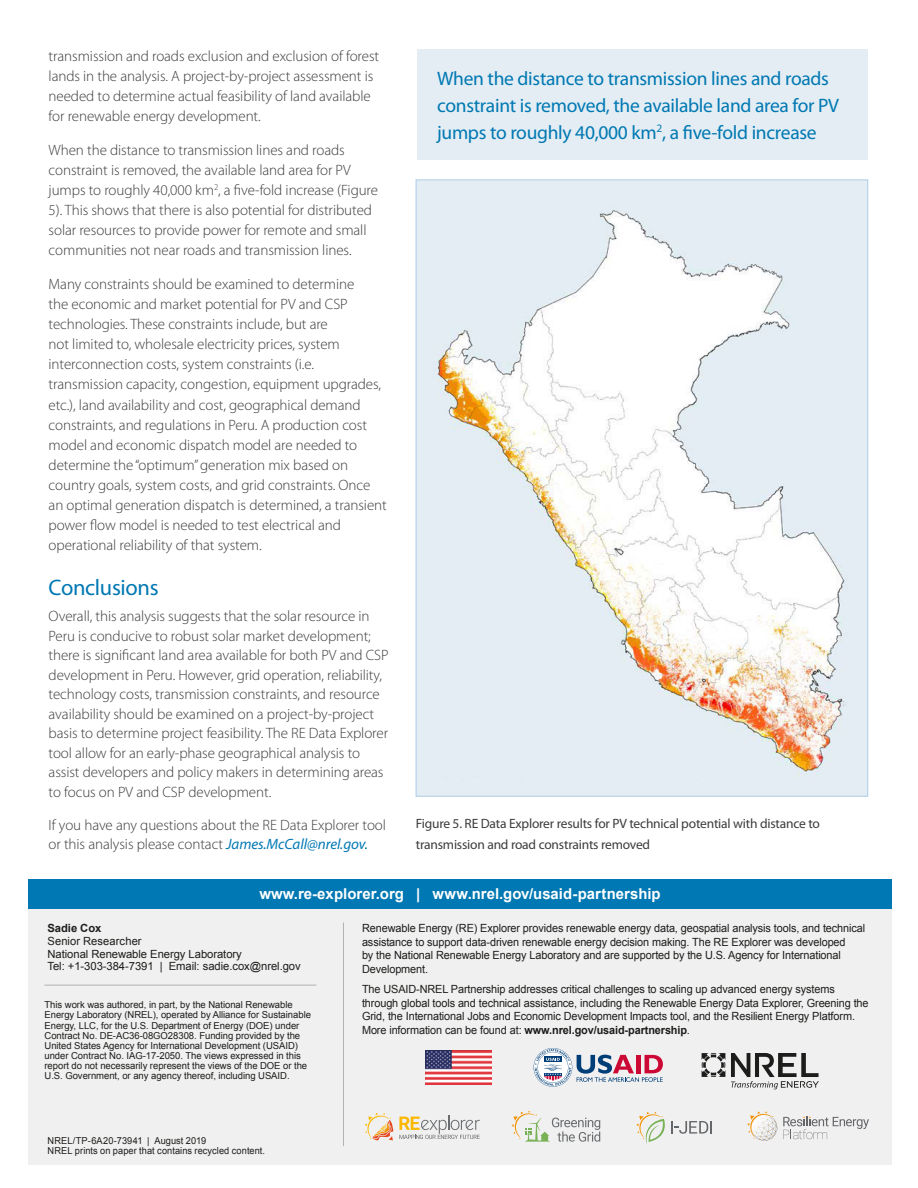
<style>
.page{position:relative;width:918px;height:1188px;background:#fff}
.page>*{position:absolute;margin:0;border:0;box-sizing:border-box;transform-origin:0 0}
.heading_2_-_blue{font:22.5px "Myriad Pro";letter-spacing:-.015em;color:#0078b3}
.heading_2_-_blue-2{font:19.5px/27px "Myriad Pro";letter-spacing:-.015em;color:#0078b3}
.body_text_-_black{font:300 15px/20.1px "Myriad Pro";letter-spacing:-.005em;color:#3c3c3b}
.t1{font:700 15px "Arial";color:#fff}
.t2{font:13.5px/21px "Myriad Pro";letter-spacing:-.015em;color:#3c3c3b}
.t3{font:11.25px/13.5px "Arial";letter-spacing:-.01em;color:#1d1d1b}
.t4{font:700 11.25px "Arial";letter-spacing:-.005em;color:#1d1d1b}
.t5{font:9.6px/10.1px "Arial";letter-spacing:-.005em;color:#1d1d1b}
.t6{font:9.6px "Arial";letter-spacing:-.005em;color:#1d1d1b;scale:.96 1}
.s1{font-weight:400;font-style:italic;color:#0078b3}
.s2{font-weight:700}
</style>
<div class="page">
<div style="left:28px;top:906px;width:864px;height:258px;background:#f1f0f0"></div>
<div style="left:28px;top:879px;width:864px;height:29px;background:#0078b3"></div>
<hr style="left:44px;top:985px;width:272px;height:1px;background:#b3b2b2">
<hr style="left:343px;top:923px;width:1px;height:223px;background:#b3b2b2">
<svg style="left:534px;top:1048px;width:129px;height:39px"></svg>
<svg style="left:702px;top:1053px;width:23px;height:24px"></svg>
<svg style="left:731px;top:1053px;width:88px;height:36px"></svg>
<svg style="left:399px;top:1116px;width:81px;height:23px"></svg>
<svg style="left:365px;top:1113px;width:28px;height:28px"></svg>
<svg style="left:747px;top:1111px;width:122px;height:30px"></svg>
<svg style="left:512px;top:1111px;width:88px;height:31px"></svg>
<svg style="left:636px;top:1112px;width:76px;height:32px"></svg>
<div style="left:416px;top:180px;width:452px;height:616px;background:#e3edf3"></div>
<img style="left:437px;top:210px;width:409px;height:567px">
<div style="left:417px;top:50px;width:450px;height:110px;background:#e3edf3"></div>
<img style="left:425px;top:1050px;width:66px;height:35px">
<p class="body_text_-_black" style="left:49px;top:46px;width:332px">transmission and roads exclusion and exclusion of forest lands in the analysis. A project-by-project assessment is needed to determine actual feasibility of land available for renewable energy development.</p>
<p class="body_text_-_black" style="left:49px;top:140px;width:331px">When the distance to transmission lines and roads constraint is removed, the available land area for PV jumps to roughly 40,000 km<sup>2</sup>, a five-fold increase (Figure 5). This shows that there is also potential for distributed solar resources to provide power for remote and small communities not near roads and transmission lines.</p>
<p class="body_text_-_black" style="left:49px;top:274px;width:340px">Many constraints should be examined to determine<br>the economic and market potential for PV and CSP technologies. These constraints include, but are<br>not limited to, wholesale electricity prices, system interconnection costs, system constraints (i.e. transmission capacity, congestion, equipment upgrades, etc.), land availability and cost, geographical demand constraints, and regulations in Peru. A production cost model and economic dispatch model are needed to determine the “optimum” generation mix based on country goals, system costs, and grid constraints. Once an optimal generation dispatch is determined, a transient power flow model is needed to test electrical and operational reliability of that system.</p>
<p class="heading_2_-_blue" style="left:49px;top:574px;width:111px">Conclusions</p>
<p class="body_text_-_black" style="left:49px;top:606px;width:341px;line-height:19.5px">Overall, this analysis suggests that the solar resource in Peru is conducive to robust solar market development; there is significant land area available for both PV and CSP development in Peru. However, grid operation, reliability, technology costs, transmission constraints, and resource availability should be examined on a project-by-project basis to determine project feasibility. The RE Data Explorer tool allow for an early-phase geographical analysis to assist developers and policy makers in determining areas to focus on PV and CSP development.</p>
<p class="body_text_-_black" style="left:49px;top:815px;width:339px;line-height:19.5px">If you have any questions about the RE Data Explorer tool or this analysis please contact <span class="s1">James.McCall@nrel.gov.</span></p>
<p class="t2" style="left:416px;top:813px;width:406px">Figure 5. RE Data Explorer results for PV technical potential with distance to transmission and road constraints removed</p>
<p class="heading_2_-_blue-2" style="left:437px;top:64px;width:403px">When the distance to transmission lines and roads constraint is removed, the available land area for PV jumps to roughly 40,000 km<sup>2</sup>, a five-fold increase</p>
<p class="t1" style="left:260px;top:884px;width:403px">www.re-explorer.org | www.nrel.gov/usaid-partnership</p>
<p class="t4" style="left:48px;top:921px;width:55px">Sadie Cox</p>
<p class="t3" style="left:48px;top:935px;width:255px;line-height:12.8px">Senior Researcher<br>National Renewable Energy Laboratory<br>Tel: +1-303-384-7391 | Email: sadie.cox@nrel.gov</p>
<p class="t5" style="left:45px;top:1000px;width:268px">This work was authored, in part, by the National Renewable Energy Laboratory (NREL), operated by Alliance for Sustainable Energy, LLC, for the U.S. Department of Energy (DOE) under Contract No. DE-AC36-08GO28308. Funding provided by the United States Agency for International Development (USAID) under Contract No. IAG-17-2050. The views expressed in this report do not necessarily represent the views of the DOE or the U.S. Government, or any agency thereof, including USAID.</p>
<p class="t6" style="left:48px;top:1134px;width:167px">NREL/TP-6A20-73941 | August 2019</p>
<p class="t6" style="left:48px;top:1144px;width:228px">NREL prints on paper that contains recycled content.</p>
<p class="t3" style="left:362px;top:922px;width:505px">Renewable Energy (RE) Explorer provides renewable energy data, geospatial analysis tools, and technical assistance to support data-driven renewable energy decision making. The RE Explorer was developed<br>by the National Renewable Energy Laboratory and are supported by the U.S. Agency for International Development.</p>
<p class="t3" style="left:362px;top:982px;width:508px">The USAID-NREL Partnership addresses critical challenges to scaling up advanced energy systems through global tools and technical assistance, including the Renewable Energy Data Explorer, Greening the Grid, the International Jobs and Economic Development Impacts tool, and the Resilient Energy Platform.<br>More information can be found at: <span class="s2">www.nrel.gov/usaid-partnership</span>.</p>
</div>
